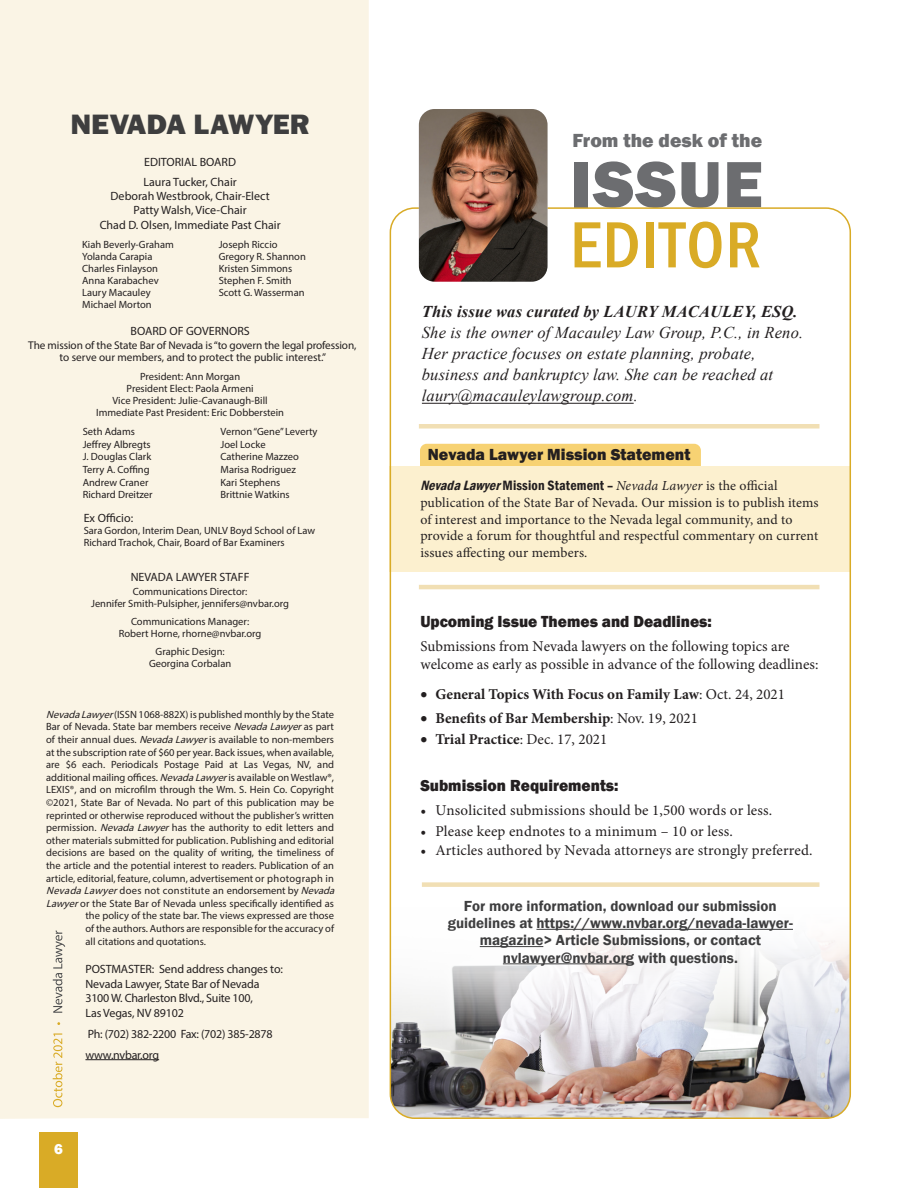
<style>
.page{position:relative;width:918px;height:1188px;background:#fff}
.page>*{position:absolute;margin:0;border:0;box-sizing:border-box;transform-origin:0 0}
.t1{font:500 condensed 67.65px/60.2px "Franklin Gothic";letter-spacing:.02em;color:#d9ab26}
.t2{font:800 28.8px "Franklin Gothic";color:#3e3e3f;scale:1.06 1}
.t3{font:800 19.5px "Franklin Gothic";color:#6c6d70}
.t4{font:italic 16.5px/21px "Times New Roman";letter-spacing:.01em;color:#231f20}
.t5{font:800 16.5px "Franklin Gothic";color:#231f20;scale:.95 1}
.t6{font:800 16.5px "Franklin Gothic";color:#231f20}
.t7{font:15px/18px "Minion Pro";letter-spacing:.01em;color:#231f20}
.t8{font:600 15px/17.2px "Franklin Gothic";color:#3e3e3f;text-align:center}
.t9{font:700 15px "Minion Pro";color:#231f20}
.t10{font:800 15px "Franklin Gothic";color:#fff}
.paragraph{font:13.8px/16.6px "Minion Pro";letter-spacing:.01em;color:#231f20}
.t11{font:12px/14.4px "Myriad Pro";letter-spacing:-.01em;color:#231f20}
.t12{font:11.25px "Myriad Pro";letter-spacing:-.01em;color:#231f20}
.t13{font:10.5px/12px "Myriad Pro";color:#231f20}
.t14{font:10.5px "Myriad Pro";color:#211d1e}
.t15{font:10.5px "Myriad Pro";letter-spacing:.025em;color:#231f20}
.s1{font-style:italic}
.s2{font-weight:800;font-stretch:normal;color:#6c6d70}
.s3{font-weight:700}
.s4{font-family:"Franklin Gothic";font-weight:600;font-style:italic;font-stretch:condensed}
.s5{font-family:"Franklin Gothic";font-weight:600;font-stretch:condensed}
.s6{font-weight:400}
</style>
<div class="page">
<div style="left:0;top:0;width:369px;height:1119px;background:#faf4e5"></div>
<svg style="left:53px;top:931px;width:12px;height:82px"></svg>
<svg style="left:53px;top:1033px;width:9px;height:74px"></svg>
<hr style="left:85px;top:1059px;width:74px;height:1px;background:#231f20">
<div style="left:39px;top:1132px;width:39px;height:56px;background:#d9ab26"></div>
<div style="left:420px;top:444px;width:281px;height:51px;background:#f7d273;border-radius:7px"></div>
<div style="left:390px;top:466px;width:461px;height:105px;background:#fcf0cf"></div>
<img style="left:390px;top:882px;width:460px;height:236px">
<hr style="left:422px;top:403px;width:212px;height:1px;background:#231f20">
<div style="left:422px;top:882px;width:397px;height:5px;background:#f1dfb4"></div>
<hr style="left:419px;top:585px;width:400px;height:4px;background:#f1dfb4">
<div style="left:419px;top:424px;width:400px;height:5px;background:#f1dfb4"></div>
<img style="left:419px;top:109px;width:129px;height:173px">
<hr style="left:536px;top:929px;width:257px;height:1px;background:#3e3e3f">
<hr style="left:480px;top:946px;width:63px;height:1px;background:#3e3e3f">
<hr style="left:503px;top:963px;width:131px;height:1px;background:#3e3e3f">
<p class="t2" style="left:70px;top:105px;width:228px">NEVADA LAWYER</p>
<p class="t11" style="left:144px;top:155px;width:93px">EDITORIAL BOARD</p>
<p class="t11" style="left:144px;top:174px;width:95px">Laura Tucker, Chair</p>
<p class="t11" style="left:111px;top:189px;width:161px">Deborah Westbrook, Chair-Elect</p>
<p class="t11" style="left:134px;top:203px;width:114px">Patty Walsh, Vice-Chair</p>
<p class="t11" style="left:100px;top:217px;width:182px">Chad D. Olsen, Immediate Past Chair</p>
<p class="t13" style="left:82px;top:239px;width:93px">Kiah Beverly-Graham</p>
<p class="t13" style="left:219px;top:239px;width:60px">Joseph Riccio</p>
<p class="t13" style="left:82px;top:251px;width:72px">Yolanda Carapia</p>
<p class="t13" style="left:219px;top:251px;width:89px">Gregory R. Shannon</p>
<p class="t13" style="left:82px;top:263px;width:77px">Charles Finlayson</p>
<p class="t13" style="left:219px;top:263px;width:75px">Kristen Simmons</p>
<p class="t13" style="left:82px;top:275px;width:78px">Anna Karabachev</p>
<p class="t13" style="left:219px;top:275px;width:75px">Stephen F. Smith</p>
<p class="t13" style="left:82px;top:287px;width:70px">Laury Macauley</p>
<p class="t13" style="left:219px;top:287px;width:87px">Scott G. Wasserman</p>
<p class="t13" style="left:82px;top:299px;width:71px">Michael Morton</p>
<p class="t11" style="left:131px;top:324px;width:121px">BOARD OF GOVERNORS</p>
<p class="t13" style="left:140px;top:371px;width:102px">President: Ann Morgan</p>
<p class="t13" style="left:127px;top:383px;width:128px">President Elect: Paola Armeni</p>
<p class="t13" style="left:113px;top:395px;width:157px">Vice President: Julie-Cavanaugh-Bill</p>
<p class="t13" style="left:96px;top:407px;width:189px">Immediate Past President: Eric Dobberstein</p>
<p class="t12" style="left:28px;top:338px;width:330px">The mission of the State Bar of Nevada is “to govern the legal profession,</p>
<p class="t12" style="left:59px;top:351px;width:268px">to serve our members, and to protect the public interest.”</p>
<p class="t14" style="left:83px;top:425px;width:54px">Seth Adams</p>
<p class="t14" style="left:83px;top:438px;width:69px">Jeffrey Albregts</p>
<p class="t14" style="left:83px;top:450px;width:70px">J. Douglas Clark</p>
<p class="t14" style="left:83px;top:463px;width:68px">Terry A. Coffing</p>
<p class="t14" style="left:83px;top:476px;width:67px">Andrew Craner</p>
<p class="t14" style="left:83px;top:488px;width:71px">Richard Dreitzer</p>
<p class="t14" style="left:221px;top:425px;width:99px">Vernon “Gene” Leverty</p>
<p class="t14" style="left:221px;top:438px;width:47px">Joel Locke</p>
<p class="t13" style="left:221px;top:451px;width:80px">Catherine Mazzeo</p>
<p class="t13" style="left:221px;top:463px;width:77px">Marisa Rodriguez</p>
<p class="t13" style="left:221px;top:476px;width:61px">Kari Stephens</p>
<p class="t13" style="left:221px;top:489px;width:71px">Brittnie Watkins</p>
<p class="t11" style="left:84px;top:510px;width:51px">Ex Officio:</p>
<p class="t13" style="left:84px;top:524px;width:233px">Sara Gordon, Interim Dean, UNLV Boyd School of Law<br>Richard Trachok, Chair, Board of Bar Examiners</p>
<p class="t11" style="left:131px;top:570px;width:120px">NEVADA LAWYER STAFF</p>
<p class="t13" style="left:133px;top:585px;width:116px">Communications Director:</p>
<p class="t13" style="left:91px;top:597px;width:199px">Jennifer Smith-Pulsipher, jennifers@nvbar.org</p>
<p class="t13" style="left:131px;top:615px;width:120px">Communications Manager:</p>
<p class="t13" style="left:119px;top:627px;width:144px">Robert Horne, rhorne@nvbar.org</p>
<p class="t13" style="left:156px;top:645px;width:71px">Graphic Design:</p>
<p class="t13" style="left:149px;top:657px;width:84px">Georgina Corbalan</p>
<p class="t13" style="left:46px;top:708px;width:289px"><span class="s1">NevadaLawyer</span>(ISSN 1068-882X) is published monthly by the State</p>
<p class="t13" style="left:46px;top:721px;width:289px">Bar of Nevada. State bar members receive <span class="s1">NevadaLawyer</span>as part</p>
<p class="t13" style="left:46px;top:733px;width:289px">of their annual dues. <span class="s1">NevadaLawyer</span>is available to non-members</p>
<p class="t13" style="left:46px;top:746px;width:289px">at the subscription rate of $60 per year. Back issues, when available,</p>
<p class="t13" style="left:46px;top:758px;width:289px">are $6 each. Periodicals Postage Paid at Las Vegas, NV, and</p>
<p class="t13" style="left:46px;top:771px;width:289px">additional mailing offices. <span class="s1">NevadaLawyer</span>is available on Westlaw®,</p>
<p class="t13" style="left:46px;top:784px;width:289px">LEXIS®, and on microfilm through the Wm. S. Hein Co. Copyright</p>
<p class="t13" style="left:46px;top:796px;width:289px">©2021, State Bar of Nevada. No part of this publication may be</p>
<p class="t13" style="left:46px;top:809px;width:289px">reprinted or otherwise reproduced without the publisher’s written</p>
<p class="t13" style="left:46px;top:821px;width:289px">permission. <span class="s1">NevadaLawyer</span>has the authority to edit letters and</p>
<p class="t13" style="left:46px;top:834px;width:289px">other materials submitted for publication. Publishing and editorial</p>
<p class="t13" style="left:46px;top:847px;width:289px">decisions are based on the quality of writing, the timeliness of</p>
<p class="t13" style="left:46px;top:859px;width:289px">the article and the potential interest to readers. Publication of an</p>
<p class="t13" style="left:46px;top:872px;width:289px">article, editorial, feature, column, advertisement or photograph in</p>
<p class="t15" style="left:46px;top:884px;width:293px"><span class="s1">NevadaLawyer</span>does not constitute an endorsement by <span class="s1">Nevada</span></p>
<p class="t13" style="left:46px;top:897px;width:289px"><span class="s1">Lawyer</span>or the State Bar of Nevada unless specifically identified as</p>
<p class="t13" style="left:85px;top:910px;width:250px">the policy of the state bar. The views expressed are those</p>
<p class="t13" style="left:85px;top:922px;width:250px">of the authors. Authors are responsible for the accuracy of</p>
<p class="t13" style="left:85px;top:935px;width:122px">all citations and quotations.</p>
<p class="t11" style="left:85px;top:962px;width:199px">POSTMASTER: Send address changes to:<br>Nevada Lawyer, State Bar of Nevada</p>
<p class="t11" style="left:85px;top:991px;width:169px">3100 W. Charleston Blvd., Suite 100,</p>
<p class="t11" style="left:85px;top:1005px;width:100px">Las Vegas, NV 89102</p>
<p class="t11" style="left:85px;top:1023px;width:189px;line-height:21px">Ph: (702) 382-2200 Fax: (702) 385-2878 www.nvbar.org</p>
<p class="t10" style="left:54px;top:1139px;width:10px">6</p>
<p class="t3" style="left:572px;top:128px;width:191px">From the desk of the</p>
<p class="t1" style="left:570px;top:154px;width:194px"><span class="s2">ISSUE<br></span>EDITOR</p>
<p class="t4" style="left:422px;top:301px;width:383px"><span class="s3">This issue was curated by LAURY MACAULEY, ESQ.<br></span>She is the owner of Macauley Law Group, P.C., in Reno.<br>Her practice focuses on estate planning, probate, business and bankruptcy law. She can be reached at laury@macauleylawgroup.com.</p>
<p class="t6" style="left:428px;top:444px;width:264px">Nevada Lawyer Mission Statement</p>
<p class="paragraph" style="left:420px;top:478px;width:400px"><span class="s4">NevadaLawyer</span><span class="s5">Mission Statement –</span> <span class="s1">Nevada Lawyer</span> is the official publication of the State Bar of Nevada. Our mission is to publish items of interest and importance to the Nevada legal community, and to provide a forum for thoughtful and respectful commentary on current issues affecting our members.</p>
<p class="t5" style="left:420px;top:611px;width:308px">Upcoming Issue Themes and Deadlines:</p>
<p class="t7" style="left:420px;top:638px;width:400px">Submissions from Nevada lawyers on the following topics are welcome as early as possible in advance of the following deadlines:</p>
<p class="t9" style="left:420px;top:684px;width:366px">• General Topics With Focus on Family Law<span class="s6">: Oct. 24, 2021</span></p>
<p class="t9" style="left:420px;top:708px;width:279px">• Benefits of Bar Membership<span class="s6">: Nov. 19, 2021</span></p>
<p class="t9" style="left:420px;top:729px;width:188px">• Trial Practice<span class="s6">: Dec. 17, 2021</span></p>
<p class="t5" style="left:420px;top:775px;width:210px">Submission Requirements:</p>
<p class="t7" style="left:420px;top:801px;width:353px">• Unsolicited submissions should be 1,500 words or less.</p>
<p class="t7" style="left:420px;top:822px;width:314px">• Please keep endnotes to a minimum – 10 or less.</p>
<p class="t7" style="left:420px;top:842px;width:394px">• Articles authored by Nevada attorneys are strongly preferred.</p>
<p class="t8" style="left:448px;top:898px;width:347px">For more information, download our submission guidelines at https://www.nvbar.org/nevada-lawyer&shy;magazine&gt; Article Submissions, or contact nvlawyer@nvbar.org with questions.</p>
</div>
